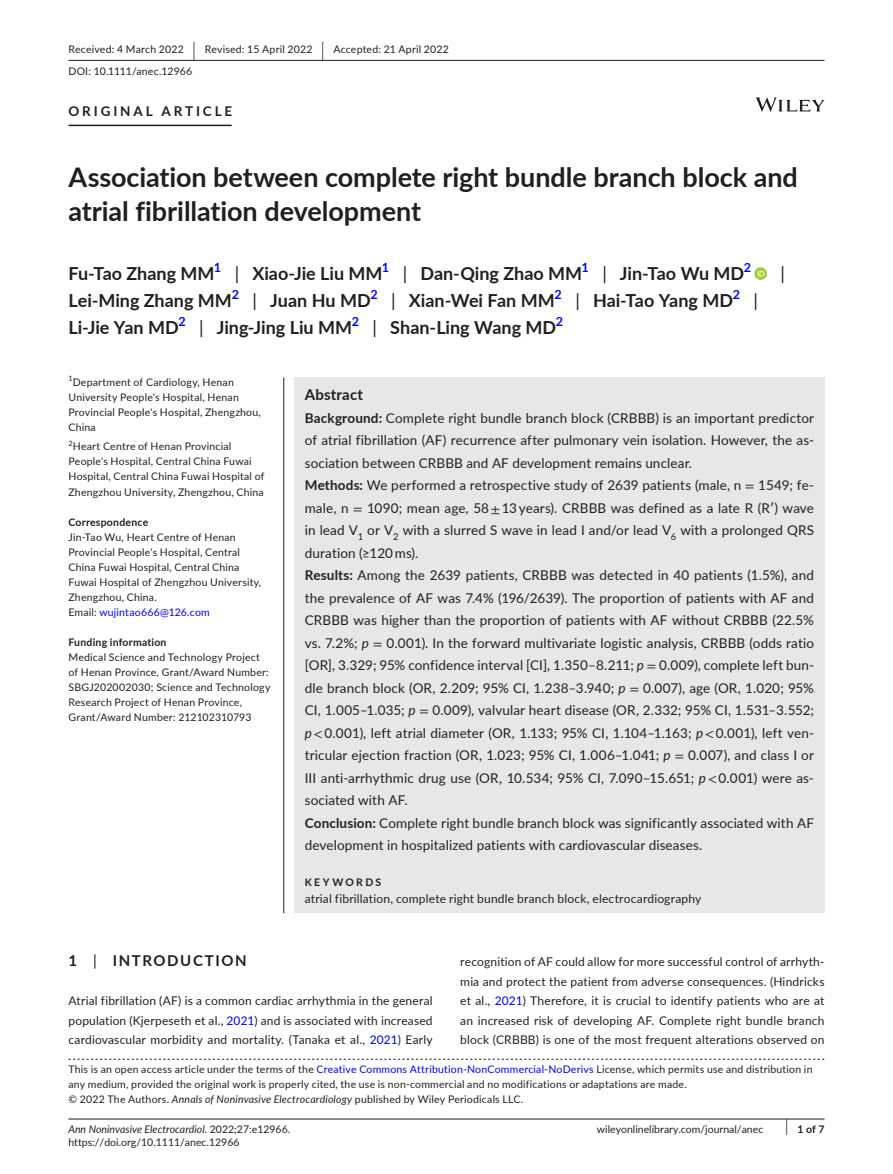
<style>
.page{position:relative;width:893px;height:1174px;background:#fff}
.page>*{position:absolute;margin:0;border:0;box-sizing:border-box;transform-origin:0 0}
.t1{font:700 27px/34.5px "Lato";color:#231f20}
.t2{font:700 18px "Lato";letter-spacing:-.005em;color:#231f20}
.t3{font:18px "Lato";color:#231f20}
.t4{font:700 15px "Lato";letter-spacing:.1em;color:#231f20}
.t5{font:700 15px "Lato";letter-spacing:.015em;color:#231f20}
.t6{font:13.5px/22.5px "Lato";letter-spacing:.01em;color:#231f20}
.t7{font:700 13.5px "Lato";letter-spacing:.215em;color:#231f20}
.t8{font:700 12.6px "Lato";color:#00f}
.t9{font:12px/19.5px "Lato";letter-spacing:.015em;color:#231f20;text-align:justify}
.t10{font:10.5px/15px "Lato";letter-spacing:.02em;color:#231f20}
.t11{font:10.5px "Lato";color:#231f20}
.t12{font:italic 10.5px "Lato";color:#231f20}
.t13{font:700 10.5px "Lato";letter-spacing:.02em;color:#231f20}
.t14{font:700 10.5px "Lato";letter-spacing:.22em;color:#231f20}
.t15{font:7.35px "Lato";color:#231f20}
.s1{font-size:19.65px}
.s2{font-weight:400}
.s3{color:#00f}
.s4{font-weight:700}
.s5{font-family:"STIX"}
.s6{font-style:italic}
.s7{font-style:normal}
.s8{font-weight:400;font-size:17.4px}
</style>
<div class="page">
<hr style="left:68px;top:1118px;width:756px;height:1px;background:#231f20">
<svg style="left:756px;top:97px;width:68px;height:15px"></svg>
<hr style="left:68px;top:60px;width:756px;height:1px;background:#231f20">
<hr style="left:68px;top:125px;width:164px;height:1px;background:#231f20">
<svg style="left:754px;top:267px;width:13px;height:13px"></svg>
<svg style="left:758px;top:269px;width:7px;height:7px"></svg>
<div style="left:294px;top:377px;width:530px;height:536px;background:#e6e7e9"></div>
<hr style="left:283px;top:377px;width:1px;height:536px;background:#231f20">
<svg style="left:68px;top:1058px;width:756px;height:1px"></svg>
<p class="t10" style="left:68px;top:38px;width:382px;line-height:21.8px">Received: 4 March 2022 <span class="s1">|</span> Revised: 15 April 2022 <span class="s1">|</span> Accepted: 21 April 2022<br>DOI: 10.1111/anec.12966</p>
<p class="t7" style="left:68px;top:101px;width:165px">ORIGINAL ARTICLE</p>
<h1 class="t1" style="left:68px;top:159px;width:731px">Association between complete right bundle branch block and atrial fibrillation development</h1>
<h2 class="t2" style="left:68px;top:260px;width:148px">Fu-Tao Zhang MM</h2>
<p class="t8" style="left:214px;top:258px;width:9px">1</p>
<h2 class="t2" style="left:235px;top:260px;width:149px"><span class="s2">|</span> Xiao-Jie Liu MM</h2>
<p class="t8" style="left:382px;top:258px;width:9px">1</p>
<h2 class="t2" style="left:403px;top:260px;width:181px"><span class="s2">|</span> Dan-Qing Zhao MM</h2>
<p class="t8" style="left:581px;top:258px;width:9px">1</p>
<h2 class="t2" style="left:602px;top:260px;width:143px"><span class="s2">|</span> Jin-Tao Wu MD</h2>
<p class="t8" style="left:744px;top:258px;width:9px">2</p>
<h2 class="t3" style="left:780px;top:260px;width:6px">|</h2>
<h2 class="t2" style="left:68px;top:287px;width:165px">Lei-Ming Zhang MM</h2>
<p class="t8" style="left:232px;top:285px;width:9px">2</p>
<h2 class="t2" style="left:252px;top:287px;width:120px"><span class="s2">|</span> Juan Hu MD</h2>
<p class="t8" style="left:370px;top:285px;width:9px">2</p>
<h2 class="t2" style="left:391px;top:287px;width:165px"><span class="s2">|</span> Xian-Wei Fan MM</h2>
<p class="t8" style="left:555px;top:285px;width:9px">2</p>
<h2 class="t2" style="left:575px;top:287px;width:159px"><span class="s2">|</span> Hai-Tao Yang MD</h2>
<p class="t8" style="left:733px;top:285px;width:9px">2</p>
<h2 class="t3" style="left:753px;top:287px;width:6px">|</h2>
<h2 class="t2" style="left:68px;top:314px;width:112px">Li-Jie Yan MD</h2>
<p class="t8" style="left:178px;top:312px;width:9px">2</p>
<h2 class="t2" style="left:199px;top:314px;width:154px"><span class="s2">|</span> Jing-Jing Liu MM</h2>
<p class="t8" style="left:352px;top:312px;width:9px">2</p>
<h2 class="t2" style="left:373px;top:314px;width:185px"><span class="s2">|</span> Shan-Ling Wang MD</h2>
<p class="t8" style="left:556px;top:312px;width:9px">2</p>
<p class="t15" style="left:68px;top:373px;width:6px">1</p>
<p class="t10" style="left:68px;top:374px;width:194px;text-indent:4px">Department of Cardiology, Henan<br>University People's Hospital, Henan<br>Provincial People's Hospital, Zhengzhou,<br>China</p>
<p class="t10" style="left:68px;top:439px;width:198px"><sup>2</sup>Heart Centre of Henan Provincial People's Hospital, Central China Fuwai Hospital, Central China Fuwai Hospital of Zhengzhou University, Zhengzhou, China</p>
<p class="t13" style="left:68px;top:514px;width:81px">Correspondence</p>
<p class="t10" style="left:68px;top:529px;width:194px">Jin-Tao Wu, Heart Centre of Henan Provincial People's Hospital, Central China Fuwai Hospital, Central China Fuwai Hospital of Zhengzhou University, Zhengzhou, China.<br>Email: <span class="s3">wujintao666@126.com</span></p>
<p class="t13" style="left:68px;top:634px;width:100px">Funding information</p>
<p class="t10" style="left:68px;top:649px;width:204px">Medical Science and Technology Project of Henan Province, Grant/Award Number:<br>SBGJ202002030; Science and Technology Research Project of Henan Province, Grant/Award Number: 212102310793</p>
<p class="t5" style="left:305px;top:383px;width:60px">Abstract</p>
<p class="t6" style="left:305px;top:406px;width:511px"><span class="s4">Background:</span> Complete right bundle branch block (CRBBB) is an important predictor of atrial fibrillation (AF) recurrence after pulmonary vein isolation. However, the as&shy;sociation between CRBBB and AF development remains unclear.<br><span class="s4">Methods:</span> We performed a retrospective study of 2639 patients (male, n <span class="s5">=</span> 1549; fe&shy;male, n <span class="s5">=</span> 1090; mean age, 58 <span class="s5">±</span> 13 years). CRBBB was defined as a late R (R′) wave in lead V<sub>1</sub> or V<sub>2</sub> with a slurred S wave in lead I and/or lead V<sub>6</sub> with a prolonged QRS duration (≥120 ms).<br><span class="s4">Results:</span> Among the 2639 patients, CRBBB was detected in 40 patients (1.5%), and the prevalence of AF was 7.4% (196/2639). The proportion of patients with AF and CRBBB was higher than the proportion of patients with AF without CRBBB (22.5% vs. 7.2%; <span class="s6">p</span> <span class="s5">=</span> 0.001). In the forward multivariate logistic analysis, CRBBB (odds ratio [OR], 3.329; 95% confidence interval [CI], 1.350–8.211; <span class="s6">p</span> <span class="s5">=</span> 0.009), complete left bun&shy;dle branch block (OR, 2.209; 95% CI, 1.238–3.940; <span class="s6">p</span> <span class="s5">=</span> 0.007), age (OR, 1.020; 95% CI, 1.005–1.035; <span class="s6">p</span> <span class="s5">=</span> 0.009), valvular heart disease (OR, 2.332; 95% CI, 1.531–3.552; <span class="s6">p</span><span class="s5">&lt;</span> 0.001), left atrial diameter (OR, 1.133; 95% CI, 1.104–1.163; <span class="s6">p</span><span class="s5">&lt;</span> 0.001), left ven&shy;tricular ejection fraction (OR, 1.023; 95% CI, 1.006–1.041; <span class="s6">p</span> <span class="s5">=</span> 0.007), and class I or III anti-arrhythmic drug use (OR, 10.534; 95% CI, 7.090–15.651; <span class="s6">p</span><span class="s5">&lt;</span> 0.001) were as&shy;sociated with AF.<br><span class="s4">Conclusion:</span> Complete right bundle branch block was significantly associated with AF development in hospitalized patients with cardiovascular diseases.</p>
<p class="t14" style="left:305px;top:874px;width:78px">KEYWORDS</p>
<p class="t9" style="left:305px;top:888px;width:398px">atrial fibrillation, complete right bundle branch block, electrocardiography</p>
<p class="t4" style="left:68px;top:950px;width:180px">1 <span class="s2">|</span> INTRODUCTION</p>
<p class="t9" style="left:68px;top:990px;width:366px">Atrial fibrillation (AF) is a common cardiac arrhythmia in the general population (Kjerpeseth et al., <span class="s3">2021</span>) and is associated with increased cardiovascular morbidity and mortality. (Tanaka et al., <span class="s3">2021</span>) Early</p>
<p class="t9" style="left:460px;top:951px;width:366px">recognition of AF could allow for more successful control of arrhyth&shy;mia and protect the patient from adverse consequences. (Hindricks et al., <span class="s3">2021</span>) Therefore, it is crucial to identify patients who are at an increased risk of developing AF. Complete right bundle branch block (CRBBB) is one of the most frequent alterations observed on</p>
<p class="t10" style="left:68px;top:1061px;width:746px">This is an open access article under the terms of the <span class="s3">Creative Commons Attribution-NonCommercial-NoDerivs</span> License, which permits use and distribution in any medium, provided the original work is properly cited, the use is non-commercial and no modifications or adaptations are made.<br>© 2022 The Authors. <span class="s6">Annals of Noninvasive Electrocardiology</span> published by Wiley Periodicals LLC.</p>
<p class="t12" style="left:68px;top:1121px;width:223px">Ann Noninvasive Electrocardiol. <span class="s7">2022;27:e12966.</span></p>
<p class="t13" style="left:786px;top:1121px;width:40px"><span class="s8">|</span> 1 of 7</p>
<p class="t11" style="left:68px;top:1135px;width:173px">https://doi.org/10.1111/anec.12966</p>
<p class="t11" style="left:597px;top:1121px;width:168px">wileyonlinelibrary.com/journal/anec</p>
</div>
